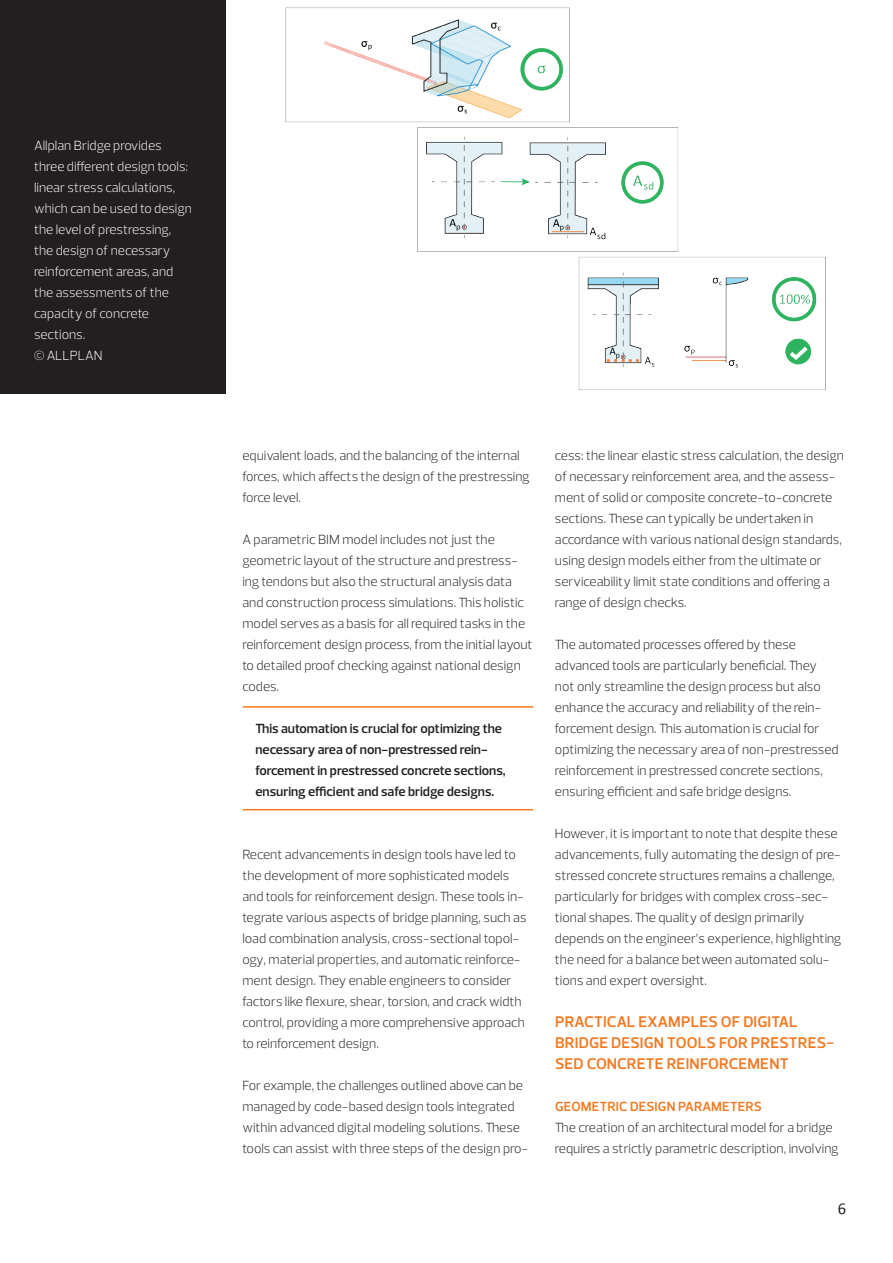
<style>
.page{position:relative;width:893px;height:1263px;background:#fff}
.page>*{position:absolute;margin:0;border:0;box-sizing:border-box;transform-origin:0 0}
.t1{font:16.5px "Calibri";color:#231f20}
.subhead_2_Ebene{font:600 15.75px/21px "Prelo";letter-spacing:.015em;color:#f47921}
.fließtext{font:300 13.5px/21px "Prelo";color:#231f20}
.fließtext-2{font:300 13.5px/21px "Prelo";color:#fff}
.fließtext_semibold_Linien{font:600 13.5px/21px "Prelo";color:#231f20}
.subhead_2_Ebene-2{font:300 13.5px/21px "Prelo";color:#231f20}
.s1{font-weight:600;color:#f47921}
</style>
<div class="page">
<img style="left:285px;top:7px;width:541px;height:383px">
<hr style="left:243px;top:706px;width:290px;height:2px;background:#f47921">
<hr style="left:243px;top:809px;width:290px;height:1px;background:#f47921">
<div style="left:0;top:0;width:225px;height:393px;background:#231f20"></div>
<p class="fließtext-2" style="left:34px;top:135px;width:160px">Allplan Bridge provides three different design tools: linear stress calculations, which can be used to design the level of prestressing, the design of necessary reinforcement areas, and the assessments of the</p>
<p class="fließtext-2" style="left:34px;top:303px;width:117px">capacity of concrete</p>
<p class="fließtext-2" style="left:34px;top:324px;width:53px">sections.</p>
<p class="fließtext-2" style="left:34px;top:345px;width:70px">© ALLPLAN</p>
<p class="fließtext" style="left:242px;top:445px;width:289px">equivalent loads, and the balancing of the internal forces, which affects the design of the prestressing force level.</p>
<p class="fließtext" style="left:242px;top:529px;width:292px">A parametric BIM model includes not just the geometric layout of the structure and prestress&shy;ing tendons but also the structural analysis data and construction process simulations. This holistic model serves as a basis for all required tasks in the reinforcement design process, from the initial layout to detailed proof checking against national design codes.</p>
<p class="fließtext_semibold_Linien" style="left:255px;top:718px;width:252px">This automation is crucial for optimizing the necessary area of non-prestressed rein&shy;forcement in prestressed concrete sections, ensuring efficient and safe bridge designs.</p>
<p class="fließtext" style="left:242px;top:844px;width:286px">Recent advancements in design tools have led to the development of more sophisticated models and tools for reinforcement design. These tools in&shy;tegrate various aspects of bridge planning, such as load combination analysis, cross-sectional topol&shy;ogy, material properties, and automatic reinforce&shy;ment design. They enable engineers to consider factors like flexure, shear, torsion, and crack width control, providing a more comprehensive approach to reinforcement design.</p>
<p class="fließtext" style="left:242px;top:1075px;width:287px">For example, the challenges outlined above can be managed by code-based design tools integrated within advanced digital modeling solutions. These tools can assist with three steps of the design pro-</p>
<p class="fließtext" style="left:555px;top:445px;width:291px">cess: the linear elastic stress calculation, the design of necessary reinforcement area, and the assess&shy;ment of solid or composite concrete-to-concrete sections. These can typically be undertaken in accordance with various national design standards, using design models either from the ultimate or serviceability limit state conditions and offering a range of design checks.</p>
<p class="fließtext" style="left:555px;top:634px;width:285px">The automated processes offered by these advanced tools are particularly beneficial. They not only streamline the design process but also enhance the accuracy and reliability of the rein&shy;forcement design. This automation is crucial for optimizing the necessary area of non-prestressed reinforcement in prestressed concrete sections, ensuring efficient and safe bridge designs.</p>
<p class="fließtext" style="left:555px;top:823px;width:288px">However, it is important to note that despite these advancements, fully automating the design of pre&shy;stressed concrete structures remains a challenge, particularly for bridges with complex cross-sec&shy;tional shapes. The quality of design primarily depends on the engineer’s experience, highlighting the need for a balance between automated solu&shy;tions and expert oversight.</p>
<p class="subhead_2_Ebene" style="left:555px;top:1011px;width:281px">PRACTICAL EXAMPLES OF DIGITAL<br>BRIDGE DESIGN TOOLS FOR PRESTRES-<br>SED CONCRETE REINFORCEMENT</p>
<p class="subhead_2_Ebene-2" style="left:555px;top:1096px;width:285px"><span class="s1">GEOMETRIC DESIGN PARAMETERS<br></span>The creation of an architectural model for a bridge requires a strictly parametric description, involving</p>
<p class="t1" style="left:838px;top:1198px;width:10px">6</p>
</div>
